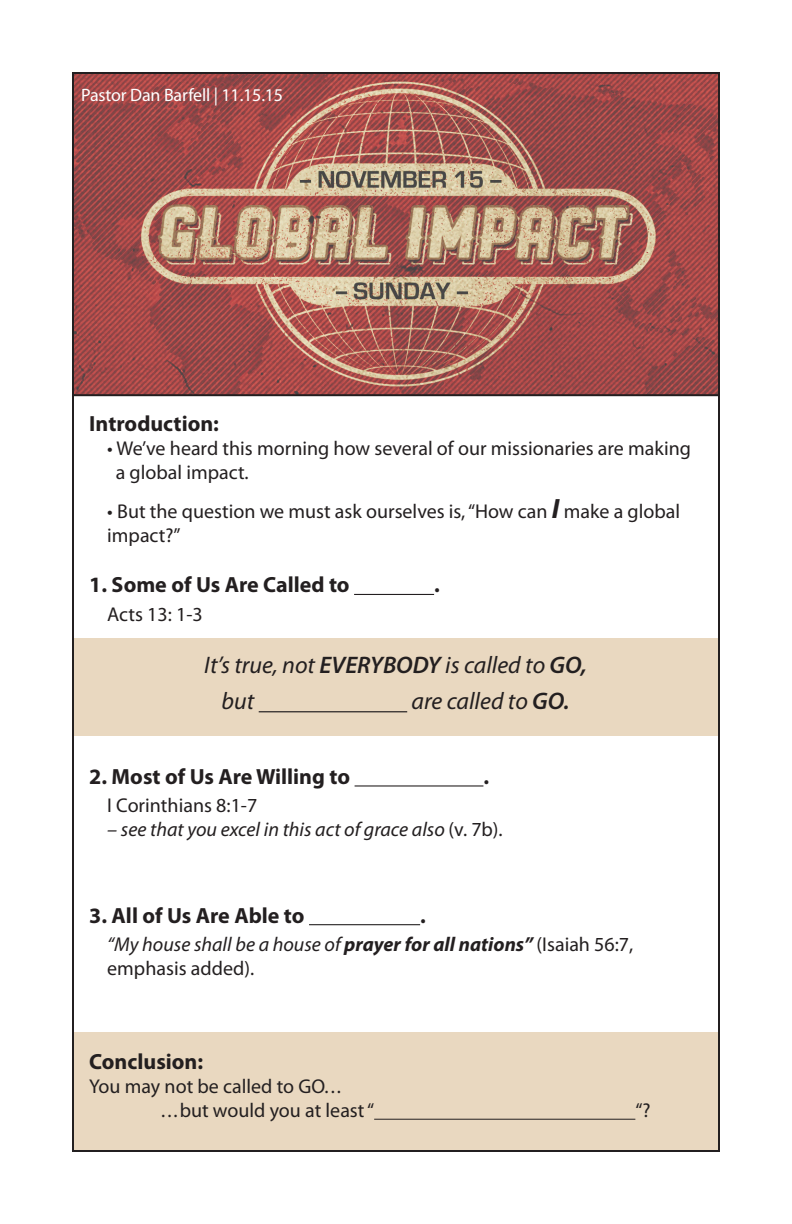
<style>
.page{position:relative;width:792px;height:1224px;background:#fff}
.page>*{position:absolute;margin:0;border:0;box-sizing:border-box;transform-origin:0 0}
.t1{font:italic 24px "Myriad Pro";color:#231f20}
.t2{font:700 22px "Myriad Pro";color:#231f20}
.t3{font:20px/24px "Myriad Pro";color:#231f20}
.t4{font:italic 20px "Myriad Pro";color:#231f20}
.t5{font:18px "Myriad Pro";letter-spacing:-.01em;color:#fff}
.s1{font-weight:700;font-style:italic;font-size:28px}
.s2{font-weight:600}
.s3{font-style:normal}
.s4{font-style:italic}
.s5{font-weight:700;font-style:italic}
</style>
<div class="page">
<div style="left:72px;top:1032px;width:648px;height:120px;background:#e9d8c0"></div>
<div style="left:72px;top:638px;width:648px;height:98px;background:#e9d8c0"></div>
<img style="left:75px;top:75px;width:642px;height:319px">
<hr style="left:72px;top:394px;width:646px;height:2px;background:#231f20">
<hr style="left:354px;top:594px;width:80px;height:1px;background:#231f20">
<hr style="left:259px;top:711px;width:148px;height:1px;background:#231f20">
<hr style="left:355px;top:785px;width:128px;height:2px;background:#231f20">
<hr style="left:309px;top:924px;width:111px;height:1px;background:#231f20">
<hr style="left:374px;top:1119px;width:261px;height:1px;background:#231f20">
<p class="t5" style="left:81px;top:84px;width:203px">Pastor Dan Barfell | 11.15.15</p>
<p class="t2" style="left:89px;top:409px;width:131px">Introduction:</p>
<p class="t3" style="left:116px;top:435px;width:577px;text-indent:-8px">• We’ve heard this morning how several of our missionaries are making a global impact.</p>
<p class="t3" style="left:107px;top:499px;width:574px">• But the question we must ask ourselves is, “How can <span class="s1">I</span> make a global impact?”</p>
<p class="t2" style="left:89px;top:571px;width:262px">1. Some of Us Are Called to</p>
<p class="t2" style="left:434px;top:571px;width:7px">.</p>
<p class="t3" style="left:107px;top:602px;width:97px">Acts 13: 1-3</p>
<p class="t1" style="left:204px;top:651px;width:384px">It’s true, not <span class="s2">EVERYBODY</span> is called to <span class="s2">GO,</span></p>
<p class="t1" style="left:222px;top:687px;width:34px">but</p>
<p class="t1" style="left:412px;top:687px;width:160px">are called to <span class="s2">GO.</span></p>
<p class="t2" style="left:89px;top:762px;width:262px">2. Most of Us Are Willing to</p>
<p class="t2" style="left:483px;top:762px;width:7px">.</p>
<p class="t3" style="left:107px;top:793px;width:152px">I Corinthians 8:1-7</p>
<p class="t4" style="left:107px;top:817px;width:397px">– see that you excel in this act of grace also <span class="s3">(v. 7b).</span></p>
<p class="t2" style="left:89px;top:901px;width:217px">3. All of Us Are Able to</p>
<p class="t2" style="left:420px;top:901px;width:7px">.</p>
<p class="t3" style="left:107px;top:932px;width:528px"><span class="s4">“My house shall be a house of</span> <span class="s5">prayer for all nations”</span> (Isaiah 56:7, emphasis added).</p>
<p class="t2" style="left:89px;top:1047px;width:115px">Conclusion:</p>
<p class="t3" style="left:89px;top:1074px;width:253px">You may not be called to GO...</p>
<p class="t3" style="left:161px;top:1098px;width:214px">...but would you at least “</p>
<p class="t3" style="left:635px;top:1098px;width:17px">“?</p>
</div>
